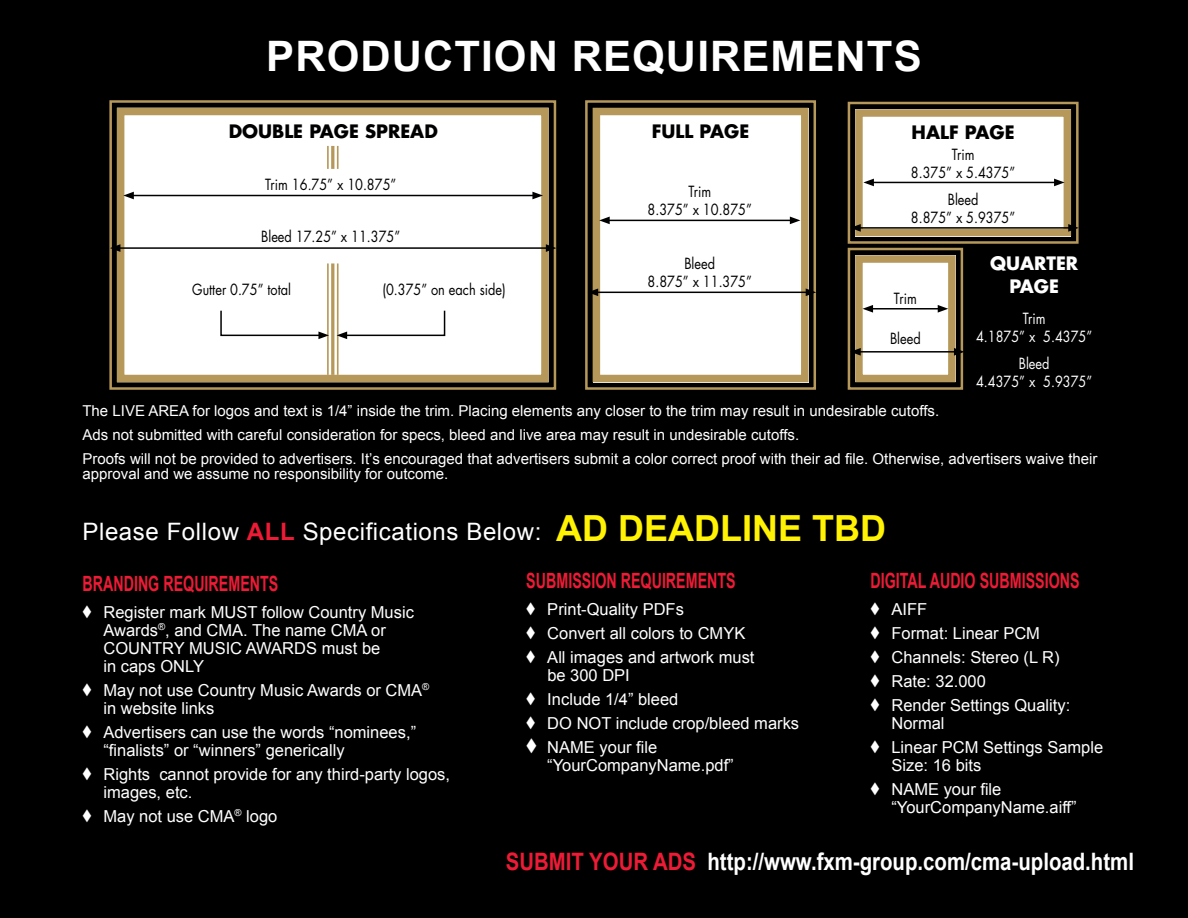
<style>
.page{position:relative;width:1188px;height:918px;background:#000}
.page>*{position:absolute;margin:0;border:0;box-sizing:border-box;transform-origin:0 0}
.t1{font:700 42px "Arial";letter-spacing:.025em;color:#fff}
.t2{font:700 36px "Arial";color:#fff203}
.t3{font:700 24px "Arial";color:#fff;scale:.85 1}
.t4{font:24px "Arial";letter-spacing:.025em;color:#fff}
.Prod_Req_Header{font:700 21px "Arial";color:#ed1b35;scale:.68 1}
.t5{font:700 18px "Futura LT";color:#000}
.t6{font:700 18px "Futura LT";color:#fff}
.body_copy{font:16.5px/18px "Arial";color:#fff}
.t7{font:15px/15px "Arial";color:#fff}
.t8{font:15px "Futura LT";color:#000;scale:.85 1}
.t9{font:15px "Futura LT";color:#fff;scale:.85 1}
.s1{font-weight:700;color:#ed1b35}
.s2{color:#ed1b35}
</style>
<div class="page">
<svg style="left:585px;top:100px;width:231px;height:290px;background:#e5e4e1"></svg>
<div style="left:593px;top:108px;width:216px;height:274px;border:8px solid #b6985a"></div>
<svg style="left:109px;top:100px;width:448px;height:290px"></svg>
<svg style="left:113px;top:104px;width:439px;height:282px;background:#edeae5"></svg>
<hr style="left:607px;top:220px;width:185px;height:1px;background:#000">
<svg style="left:599px;top:217px;width:11px;height:7px"></svg>
<svg style="left:790px;top:217px;width:10px;height:7px"></svg>
<hr style="left:596px;top:292px;width:212px;height:1px;background:#000">
<svg style="left:588px;top:288px;width:10px;height:8px"></svg>
<svg style="left:806px;top:288px;width:10px;height:8px"></svg>
<hr style="left:337px;top:263px;width:2px;height:112px;background:#b6985a">
<hr style="left:331px;top:263px;width:3px;height:112px;background:#b6985a">
<hr style="left:327px;top:263px;width:2px;height:112px;background:#b6985a">
<hr style="left:337px;top:146px;width:2px;height:23px;background:#b6985a">
<hr style="left:331px;top:146px;width:3px;height:23px;background:#b6985a">
<hr style="left:327px;top:146px;width:2px;height:23px;background:#b6985a">
<hr style="left:118px;top:247px;width:430px;height:2px;background:#000">
<svg style="left:110px;top:244px;width:10px;height:8px"></svg>
<svg style="left:546px;top:244px;width:10px;height:8px"></svg>
<hr style="left:132px;top:195px;width:403px;height:1px;background:#000">
<svg style="left:123px;top:192px;width:11px;height:7px"></svg>
<svg style="left:532px;top:192px;width:11px;height:7px"></svg>
<svg style="left:220px;top:309px;width:109px;height:30px;background:#ececeb"></svg>
<svg style="left:337px;top:309px;width:109px;height:30px;background:#ececeb"></svg>
<svg style="left:847px;top:101px;width:232px;height:289px"></svg>
<p class="t1" style="left:266px;top:29px;width:657px">PRODUCTION REQUIREMENTS</p>
<p class="t5" style="left:229px;top:119px;width:211px">DOUBLE PAGE SPREAD</p>
<p class="t5" style="left:912px;top:120px;width:105px">HALF PAGE</p>
<p class="t8" style="left:952px;top:145px;width:28px">Trim</p>
<p class="t8" style="left:911px;top:163px;width:124px">8.375” x 5.4375”</p>
<p class="t8" style="left:948px;top:190px;width:38px">Bleed</p>
<p class="t8" style="left:911px;top:208px;width:124px">8.875” x 5.9375”</p>
<p class="t6" style="left:990px;top:251px;width:90px">QUARTER</p>
<p class="t6" style="left:1009px;top:274px;width:51px">PAGE</p>
<p class="t9" style="left:1023px;top:309px;width:28px">Trim</p>
<p class="t9" style="left:976px;top:327px;width:138px">4.1875” x 5.4375”</p>
<p class="t9" style="left:1019px;top:354px;width:38px">Bleed</p>
<p class="t9" style="left:976px;top:372px;width:138px">4.4375” x 5.9375”</p>
<p class="t5" style="left:652px;top:119px;width:99px">FULL PAGE</p>
<p class="t8" style="left:265px;top:175px;width:156px">Trim 16.75” x 10.875”</p>
<p class="t8" style="left:261px;top:227px;width:165px">Bleed 17.25” x 11.375”</p>
<p class="t8" style="left:688px;top:182px;width:28px">Trim</p>
<p class="t8" style="left:648px;top:200px;width:124px">8.375” x 10.875”</p>
<p class="t8" style="left:684px;top:254px;width:38px">Bleed</p>
<p class="t8" style="left:648px;top:272px;width:124px">8.875” x 11.375”</p>
<p class="t8" style="left:192px;top:280px;width:118px">Gutter 0.75” total</p>
<p class="t8" style="left:382px;top:280px;width:147px">(0.375” on each side)</p>
<p class="t8" style="left:894px;top:289px;width:28px">Trim</p>
<p class="t8" style="left:890px;top:329px;width:38px">Bleed</p>
<p class="t7" style="left:82px;top:404px;width:858px">The LIVE AREA for logos and text is 1/4” inside the trim. Placing elements any closer to the trim may result in undesirable cutoffs.</p>
<p class="t7" style="left:82px;top:427px;width:718px">Ads not submitted with careful consideration for specs, bleed and live area may result in undesirable cutoffs.</p>
<p class="t7" style="left:82px;top:451px;width:1017px">Proofs will not be provided to advertisers. It’s encouraged that advertisers submit a color correct proof with their ad file. Otherwise, advertisers waive their approval and we assume no responsibility for outcome.</p>
<p class="t4" style="left:82px;top:516px;width:460px">Please Follow <span class="s1">ALL</span> Specifications Below:</p>
<p class="t2" style="left:556px;top:505px;width:331px">AD DEADLINE TBD</p>
<p class="Prod_Req_Header" style="left:82px;top:569px;width:290px">BRANDING REQUIREMENTS</p>
<p class="body_copy" style="left:103px;top:603px;width:312px;text-indent:-21px">◆ Register mark MUST follow Country Music<br>Awards<sup>®</sup>, and CMA. The name CMA or<br>COUNTRY MUSIC AWARDS must be<br>in caps ONLY</p>
<p class="body_copy" style="left:103px;top:681px;width:327px;text-indent:-21px">◆ May not use Country Music Awards or CMA<sup>® </sup>in website links</p>
<p class="body_copy" style="left:103px;top:723px;width:314px;text-indent:-21px">◆ Advertisers can use the words “nominees,” “finalists” or “winners” generically</p>
<p class="body_copy" style="left:103px;top:765px;width:348px;text-indent:-21px">◆ Rights cannot provide for any third-party logos, images, etc.</p>
<p class="body_copy" style="left:82px;top:807px;width:196px">◆ May not use CMA<sup>®</sup> logo</p>
<p class="Prod_Req_Header" style="left:526px;top:567px;width:310px">SUBMISSION REQUIREMENTS</p>
<p class="body_copy" style="left:526px;top:601px;width:159px">◆ Print-Quality PDFs</p>
<p class="body_copy" style="left:526px;top:625px;width:221px">◆ Convert all colors to CMYK</p>
<p class="body_copy" style="left:547px;top:649px;width:209px;text-indent:-21px">◆ All images and artwork must be 300 DPI</p>
<p class="body_copy" style="left:526px;top:691px;width:154px">◆ Include 1/4” bleed</p>
<p class="body_copy" style="left:526px;top:715px;width:274px">◆ DO NOT include crop/bleed marks</p>
<p class="body_copy" style="left:547px;top:739px;width:188px;text-indent:-21px">◆ NAME your file “YourCompanyName.pdf”</p>
<p class="Prod_Req_Header" style="left:870px;top:567px;width:309px">DIGITAL AUDIO SUBMISSIONS</p>
<p class="body_copy" style="left:870px;top:601px;width:58px">◆ AIFF</p>
<p class="body_copy" style="left:870px;top:625px;width:171px">◆ Format: Linear PCM</p>
<p class="body_copy" style="left:870px;top:649px;width:191px">◆ Channels: Stereo (L R)</p>
<p class="body_copy" style="left:870px;top:673px;width:117px">◆ Rate: 32.000</p>
<p class="body_copy" style="left:891px;top:697px;width:180px;text-indent:-21px">◆ Render Settings Quality:<br>Normal</p>
<p class="body_copy" style="left:891px;top:739px;width:213px;text-indent:-21px">◆ Linear PCM Settings Sample<br>Size: 16 bits</p>
<p class="body_copy" style="left:891px;top:781px;width:187px;text-indent:-21px">◆ NAME your file “YourCompanyName.aiff”</p>
<p class="t3" style="left:506px;top:846px;width:741px"><span class="s2">SUBMIT YOUR ADS</span> http://www.fxm-group.com/cma-upload.html</p>
</div>
